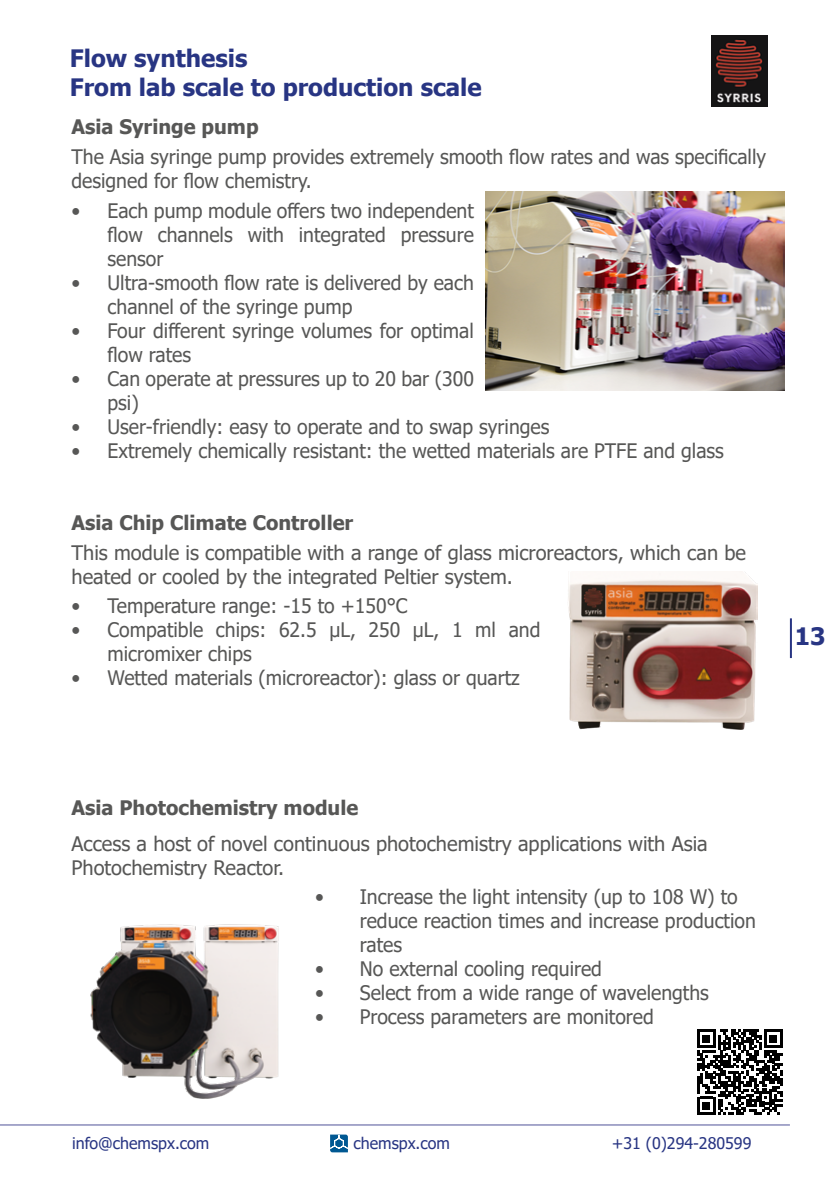
<style>
.page{position:relative;width:840px;height:1191px;background:#fff}
.page>*{position:absolute;margin:0;border:0;box-sizing:border-box;transform-origin:0 0}
.page_title{font:700 24px "Tahoma";color:#283583}
.t1{font:20px/24px "Tahoma";color:#575756}
.Title_in_A5_brochure{font:700 20px "Tahoma";color:#575756}
.t2{font:16px "Tahoma";color:#283583}
</style>
<div class="page">
<hr style="left:789px;top:618px;width:2px;height:40px;background:#283583">
<hr style="left:0;top:1124px;width:789px;height:1px;background:#505398">
<svg style="left:330px;top:1134px;width:18px;height:18px"></svg>
<img style="left:485px;top:191px;width:298px;height:199px">
<img style="left:568px;top:572px;width:189px;height:157px">
<img style="left:90px;top:924px;width:189px;height:175px">
<svg style="left:697px;top:1029px;width:85px;height:85px"></svg>
<img style="left:711px;top:35px;width:55px;height:72px">
<p class="page_title" style="left:70px;top:41px;width:179px">Flow synthesis</p>
<p class="page_title" style="left:70px;top:70px;width:413px">From lab scale to production scale</p>
<p class="Title_in_A5_brochure" style="left:71px;top:113px;width:188px">Asia Syringe pump</p>
<p class="t1" style="left:71px;top:146px;width:695px">The Asia syringe pump provides extremely smooth flow rates and was specifically designed for flow chemistry.</p>
<p class="t1" style="left:107px;top:200px;width:368px;text-align:justify;text-indent:-36px">• Each pump module offers two independent flow channels with integrated pressure sensor</p>
<p class="t1" style="left:107px;top:272px;width:367px;text-indent:-36px">• Ultra-smooth flow rate is delivered by each channel of the syringe pump</p>
<p class="t1" style="left:107px;top:320px;width:367px;text-indent:-36px">• Four different syringe volumes for optimal flow rates</p>
<p class="t1" style="left:107px;top:368px;width:367px;text-indent:-36px">• Can operate at pressures up to 20 bar (300 psi)</p>
<p class="t1" style="left:71px;top:416px;width:479px">• User-friendly: easy to operate and to swap syringes</p>
<p class="t1" style="left:71px;top:440px;width:653px">• Extremely chemically resistant: the wetted materials are PTFE and glass</p>
<p class="Title_in_A5_brochure" style="left:71px;top:508px;width:283px">Asia Chip Climate Controller</p>
<p class="t1" style="left:71px;top:541px;width:675px">This module is compatible with a range of glass microreactors, which can be heated or cooled by the integrated Peltier system.</p>
<p class="t1" style="left:71px;top:595px;width:337px">• Temperature range: -15 to +150°C</p>
<p class="t1" style="left:107px;top:619px;width:434px;text-indent:-36px">• Compatible chips: 62.5 µL, 250 µL, 1 ml and micromixer chips</p>
<p class="t1" style="left:71px;top:667px;width:449px">• Wetted materials (microreactor): glass or quartz</p>
<p class="page_title" style="left:794px;top:619px;width:32px">13</p>
<p class="Title_in_A5_brochure" style="left:71px;top:794px;width:288px">Asia Photochemistry module</p>
<p class="t1" style="left:71px;top:832px;width:637px">Access a host of novel continuous photochemistry applications with Asia<br>Photochemistry Reactor.</p>
<p class="t1" style="left:359px;top:886px;width:397px;text-indent:-45px">• Increase the light intensity (up to 108 W) to reduce reaction times and increase production rates</p>
<p class="t1" style="left:315px;top:958px;width:288px">• No external cooling required</p>
<p class="t1" style="left:315px;top:982px;width:395px">• Select from a wide range of wavelengths</p>
<p class="t1" style="left:315px;top:1006px;width:340px">• Process parameters are monitored</p>
<p class="t2" style="left:72px;top:1132px;width:139px">info@chemspx.com</p>
<p class="t2" style="left:353px;top:1132px;width:98px">chemspx.com</p>
<p class="t2" style="left:611px;top:1132px;width:141px">+31 (0)294-280599</p>
</div>
